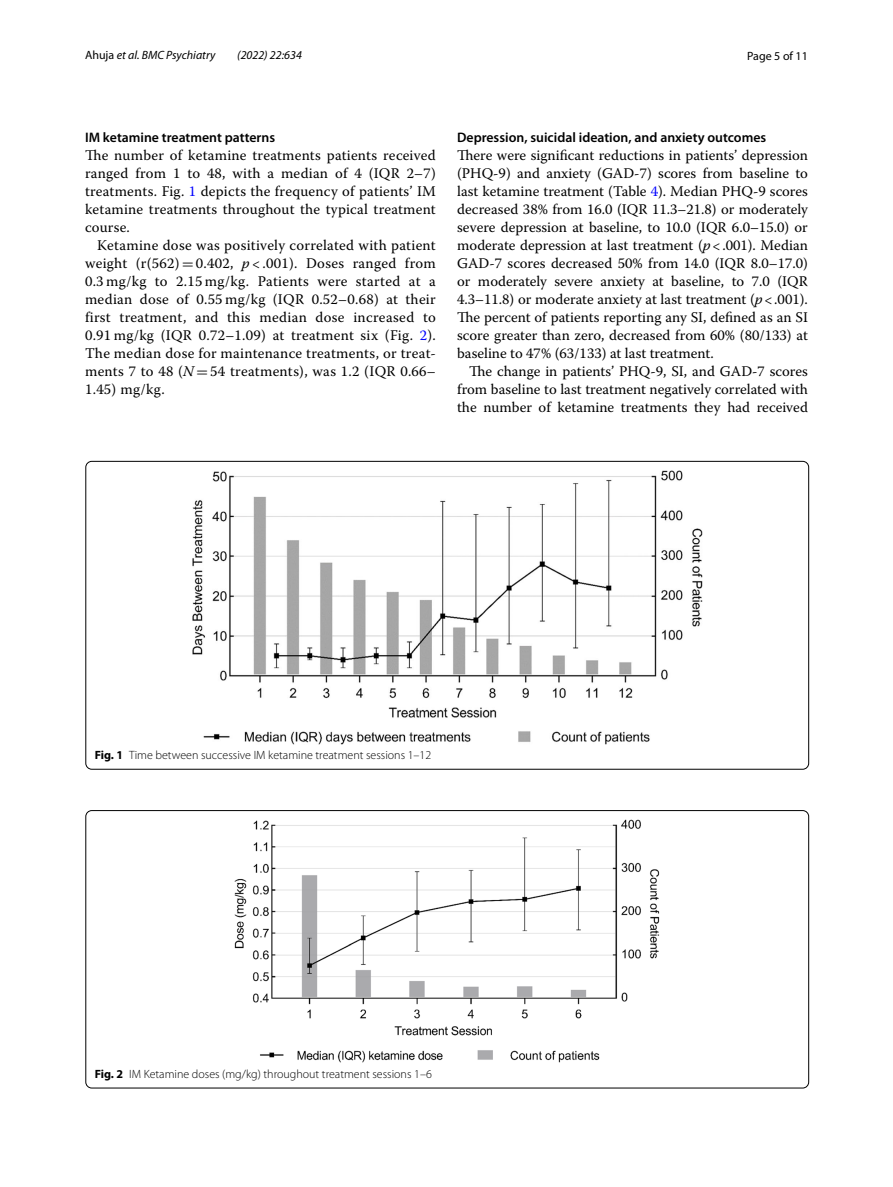
<style>
.page{position:relative;width:893px;height:1187px;background:#fff}
.page>*{position:absolute;margin:0;border:0;box-sizing:border-box;transform-origin:0 0}
.t1{font:14.7px/18px "Warnock Pro";letter-spacing:.01em;color:#000;text-align:justify}
.t2{font:600 13.8px "Myriad Pro";color:#000}
.t3{font:300 12px "Myriad Pro";color:#000}
.t4{font:italic 12px "Myriad Pro";color:#000}
.t5{font:12px "Myriad Pro";color:#000}
.s1{font-style:normal}
.s2{color:#00f}
.s3{font-family:"MTSY"}
.s4{font-style:italic}
.s5{font-weight:700}
</style>
<div class="page">
<img style="left:192px;top:470px;width:510px;height:274px">
<img style="left:235px;top:819px;width:425px;height:243px">
<p class="t4" style="left:85px;top:48px;width:132px"><span class="s1">Ahuja</span> et al. BMC Psychiatry</p>
<p class="t4" style="left:237px;top:48px;width:66px">(2022) 22:634</p>
<p class="t5" style="left:747px;top:48px;width:62px">Page 5 of 11</p>
<p class="t2" style="left:85px;top:129px;width:192px">IM ketamine treatment patterns</p>
<p class="t1" style="left:85px;top:146px;width:352px">The number of ketamine treatments patients received ranged from 1 to 48, with a median of 4 (IQR 2–7) treatments. Fig. <span class="s2">1</span> depicts the frequency of patients’ IM ketamine treatments throughout the typical treatment course.</p>
<p class="t1" style="left:85px;top:236px;width:352px;text-indent:12px">Ketamine dose was positively correlated with patient weight (r(562) <span class="s3">=</span> 0.402, <span class="s4">p</span> &lt; .001). Doses ranged from 0.3 mg/kg to 2.15 mg/kg. Patients were started at a median dose of 0.55 mg/kg (IQR 0.52–0.68) at their first treatment, and this median dose increased to 0.91 mg/kg (IQR 0.72–1.09) at treatment six (Fig. <span class="s2">2</span>).<br>The median dose for maintenance treatments, or treat&shy;ments 7 to 48 (<span class="s4">N</span> <span class="s3">=</span> 54 treatments), was 1.2 (IQR 0.66– 1.45) mg/kg.</p>
<p class="t2" style="left:457px;top:129px;width:311px">Depression, suicidal ideation, and anxiety outcomes</p>
<p class="t1" style="left:457px;top:146px;width:352px">There were significant reductions in patients’ depression (PHQ-9) and anxiety (GAD-7) scores from baseline to last ketamine treatment (Table <span class="s2">4</span>). Median PHQ-9 scores decreased 38% from 16.0 (IQR 11.3–21.8) or moderately severe depression at baseline, to 10.0 (IQR 6.0–15.0) or moderate depression at last treatment (<span class="s4">p</span>&lt;.001). Median GAD-7 scores decreased 50% from 14.0 (IQR 8.0–17.0) or moderately severe anxiety at baseline, to 7.0 (IQR 4.3–11.8) or moderate anxiety at last treatment (<span class="s4">p</span>&lt;.001).<br>The percent of patients reporting any SI, defined as an SI score greater than zero, decreased from 60% (80/133) at baseline to 47% (63/133) at last treatment.</p>
<p class="t1" style="left:457px;top:362px;width:352px;text-indent:12px">The change in patients’ PHQ-9, SI, and GAD-7 scores from baseline to last treatment negatively correlated with the number of ketamine treatments they had received</p>
<p class="t3" style="left:95px;top:748px;width:338px"><span class="s5">Fig. 1</span> Time between successive IM ketamine treatment sessions 1–12</p>
<p class="t3" style="left:95px;top:1066px;width:339px"><span class="s5">Fig. 2</span> IM Ketamine doses (mg/kg) throughout treatment sessions 1–6</p>
</div>
